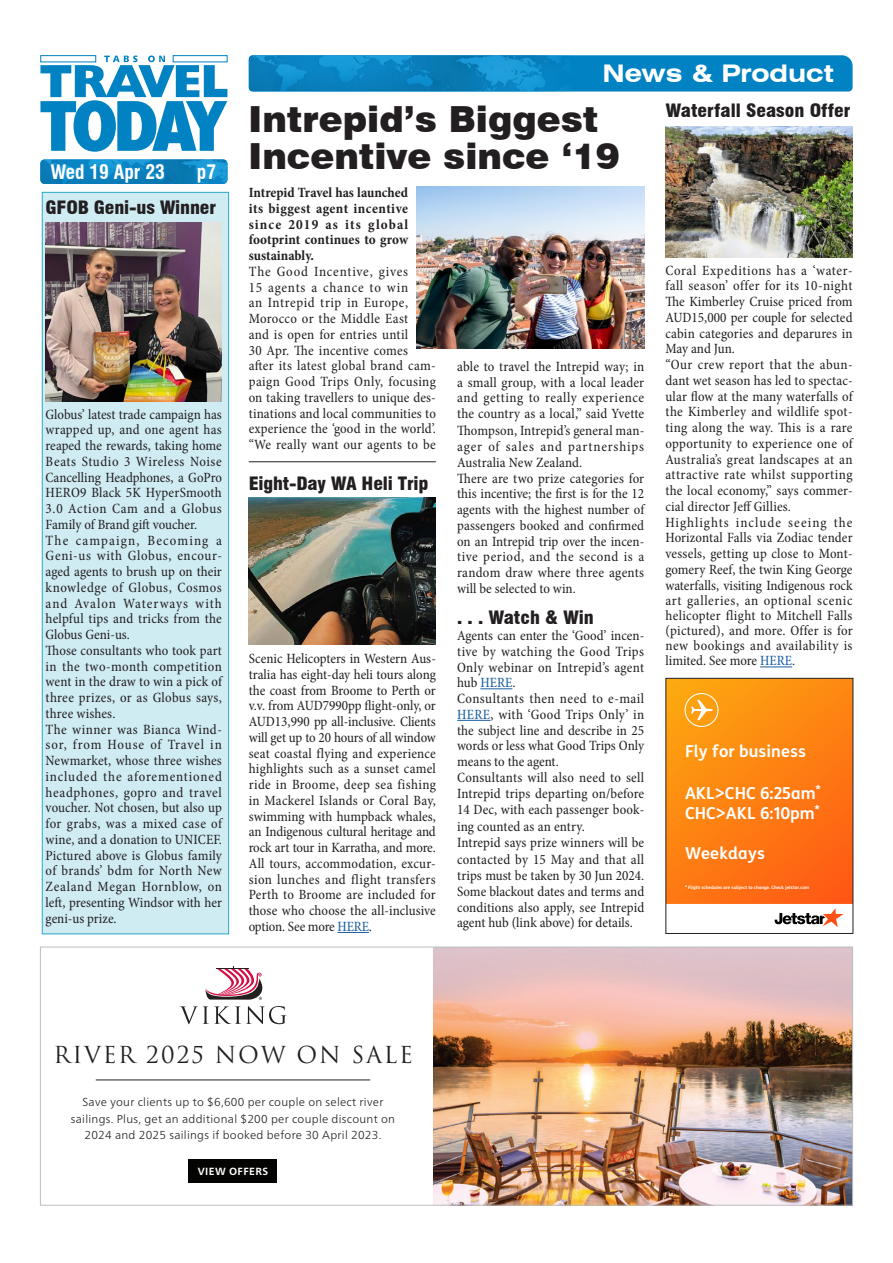
<style>
.page{position:relative;width:893px;height:1263px;background:#fff}
.page>*{position:absolute;margin:0;border:0;box-sizing:border-box;transform-origin:0 0}
.t1{font:900 36px/37.5px "Swiss 721 BT";color:#231f20}
.t2{font:700 expanded 24.3px "Swiss 721 BT";color:#fff}
.t3{font:22.8px "Trajan Pro 3";letter-spacing:.075em;color:#231f20}
.t4{font:700 condensed 19.5px "Swiss 721 BT";color:#fff}
.t5{font:900 condensed 18px "Swiss 721 BT";letter-spacing:-.01em;color:#231f20;scale:1.08 1}
.t6{font:700 16.5px/19.8px "Jetstar Happy";color:#fff}
.t7{font:condensed 14.25px/15.8px "Minion Pro";letter-spacing:.015em;color:#231f20}
.t8{font:700 condensed 14.25px/15.8px "Minion Pro";color:#231f20;text-align:justify}
.t9{font:300 11.55px/16.8px "Neue Frutiger World";letter-spacing:.025em;color:#231f20;text-align:center}
.t10{font:700 10.35px "Neue Frutiger World";letter-spacing:.045em;color:#fff}
.t11{font:700 4.5px "Jetstar Happy";color:#fff}
.s1{color:#175d9e}
</style>
<div class="page">
<img style="left:40px;top:159px;width:187px;height:25px">
<svg style="left:40px;top:55px;width:188px;height:97px"></svg>
<svg style="left:251px;top:55px;width:602px;height:37px;background:#0886c4"></svg>
<img style="left:249px;top:55px;width:329px;height:36px">
<img style="left:433px;top:949px;width:418px;height:254px">
<svg style="left:180px;top:1006px;width:106px;height:18px"></svg>
<svg style="left:205px;top:966px;width:58px;height:34px"></svg>
<hr style="left:96px;top:1080px;width:274px;height:1px;background:#231f20">
<div style="left:189px;top:1159px;width:88px;height:24px;background:#040503"></div>
<div style="left:40px;top:947px;width:813px;height:258px;border:1px solid #bcbdc0"></div>
<svg style="left:667px;top:680px;width:184px;height:247px;background:#fb8a26"></svg>
<div style="left:665px;top:678px;width:188px;height:256px;border:1px solid #231f20"></div>
<hr style="left:249px;top:461px;width:187px;height:1px;background:#231f20">
<hr style="left:337px;top:932px;width:32px;height:1px;background:#175d9e">
<img style="left:249px;top:497px;width:187px;height:147px">
<hr style="left:760px;top:666px;width:32px;height:1px;background:#175d9e">
<img style="left:665px;top:126px;width:188px;height:132px">
<img style="left:417px;top:186px;width:227px;height:163px">
<hr style="left:480px;top:688px;width:32px;height:1px;background:#175d9e">
<hr style="left:457px;top:720px;width:33px;height:1px;background:#175d9e">
<div style="left:42px;top:192px;width:187px;height:742px;background:#cfecf3;border:1px solid #27a8c8"></div>
<img style="left:45px;top:223px;width:176px;height:179px">
<h3 class="t4" style="left:50px;top:160px;width:116px">Wed 19 Apr 23</h3>
<h3 class="t4" style="left:197px;top:160px;width:21px">p7</h3>
<p class="t5" style="left:46px;top:197px;width:159px">GFOB Geni-us Winner</p>
<p class="t7" style="left:46px;top:406px;width:178px">Globus’ latest trade campaign has wrapped up, and one agent has reaped the rewards, taking home<br>Beats Studio 3 Wireless Noise<br>Cancelling Headphones, a GoPro<br>HERO9 Black 5K HyperSmooth<br>3.0 Action Cam and a Globus<br>Family of Brand gift voucher.<br>The campaign, Becoming a<br>Geni-us with Globus, encour&shy;aged agents to brush up on their knowledge of Globus, Cosmos and Avalon Waterways with helpful tips and tricks from the<br>Globus Geni-us.<br>Those consultants who took part in the two-month competition went in the draw to win a pick of three prizes, or as Globus says, three wishes.<br>The winner was Bianca Wind&shy;sor, from House of Travel in<br>Newmarket, whose three wishes included the aforementioned headphones, gopro and travel voucher. Not chosen, but also up for grabs, was a mixed case of wine, and a donation to UNICEF.<br>Pictured above is Globus family of brands’ bdm for North New<br>Zealand Megan Hornblow, on left, presenting Windsor with her geni-us prize.</p>
<h2 class="t2" style="left:602px;top:58px;width:233px">News &amp; Product</h2>
<h1 class="t1" style="left:249px;top:100px;width:373px">Intrepid’s Biggest<br>Incentive since ‘19</h1>
<p class="t8" style="left:249px;top:185px;width:161px">Intrepid Travel has launched its biggest agent incentive since 2019 as its global footprint continues to grow sustainably.</p>
<p class="t7" style="left:249px;top:264px;width:189px">The Good Incentive, gives<br>15 agents a chance to win<br>an Intrepid trip in Europe,<br>Morocco or the Middle East<br>and is open for entries until<br>30 Apr. The incentive comes after its latest global brand cam&shy;paign Good Trips Only, focusing on taking travellers to unique des&shy;tinations and local communities to experience the ‘good in the world’. “We really want our agents to be</p>
<p class="t5" style="left:249px;top:473px;width:168px">Eight-Day WA Heli Trip</p>
<p class="t7" style="left:249px;top:651px;width:189px;text-align:justify">Scenic Helicopters in Western Aus&shy;tralia has eight-day heli tours along the coast from Broome to Perth or v.v. from AUD7990pp flight-only, or AUD13,990 pp all-inclusive. Clients will get up to 20 hours of all window seat coastal flying and experience highlights such as a sunset camel ride in Broome, deep sea fishing in Mackerel Islands or Coral Bay, swimming with humpback whales, an Indigenous cultural heritage and rock art tour in Karratha, and more.<br>All tours, accommodation, excur&shy;sion lunches and flight transfers Perth to Broome are included for those who choose the all-inclusive option. See more <span class="s1">HERE</span>.</p>
<p class="t7" style="left:457px;top:359px;width:189px">able to travel the Intrepid way; in a small group, with a local leader and getting to really experience the country as a local,” said Yvette<br>Thompson, Intrepid’s general man&shy;ager of sales and partnerships<br>Australia New Zealand.<br>There are two prize categories for this incentive; the first is for the 12 agents with the highest number of passengers booked and confirmed on an Intrepid trip over the incen&shy;tive period, and the second is a random draw where three agents will be selected to win.</p>
<p class="t5" style="left:457px;top:607px;width:128px">. . . Watch &amp; Win</p>
<p class="t7" style="left:457px;top:628px;width:189px">Agents can enter the ‘Good’ incen&shy;tive by watching the Good Trips<br>Only webinar on Intrepid’s agent hub <span class="s1">HERE</span>.<br>Consultants then need to e-mail<br><span class="s1">HERE</span>, with ‘Good Trips Only’ in the subject line and describe in 25 words or less what Good Trips Only means to the agent.<br>Consultants will also need to sell<br>Intrepid trips departing on/before<br>14 Dec, with each passenger book&shy;ing counted as an entry.<br>Intrepid says prize winners will be contacted by 15 May and that all trips must be taken by 30 Jun 2024.<br>Some blackout dates and terms and conditions also apply, see Intrepid agent hub (link above) for details.</p>
<p class="t5" style="left:665px;top:100px;width:173px">Waterfall Season Offer</p>
<p class="t7" style="left:665px;top:263px;width:189px">Coral Expeditions has a ‘water&shy;fall season’ offer for its 10-night<br>The Kimberley Cruise priced from<br>AUD15,000 per couple for selected cabin categories and deparures in<br>May and Jun.<br>“Our crew report that the abun&shy;dant wet season has led to spectac&shy;ular flow at the many waterfalls of the Kimberley and wildlife spot&shy;ting along the way. This is a rare opportunity to experience one of<br>Australia’s great landscapes at an attractive rate whilst supporting the local economy,” says commer&shy;cial director Jeff Gillies.<br>Highlights include seeing the<br>Horizontal Falls via Zodiac tender vessels, getting up close to Mont&shy;gomery Reef, the twin King George waterfalls, visiting Indigenous rock art galleries, an optional scenic helicopter flight to Mitchell Falls (pictured), and more. Offer is for new bookings and availability is limited. See more <span class="s1">HERE</span>.</p>
<p class="t6" style="left:685px;top:741px;width:123px">Fly for business</p>
<p class="t6" style="left:685px;top:783px;width:137px">AKL&gt;CHC 6:25am<sup>*<br></sup>CHC&gt;AKL 6:10pm<sup>*</sup></p>
<p class="t6" style="left:685px;top:843px;width:81px">Weekdays</p>
<p class="t11" style="left:685px;top:884px;width:126px">* Flight schedules are subject to change. Check jetstar.com</p>
<h3 class="t3" style="left:53px;top:1039px;width:361px">RIVER 2025 NOW ON SALE</h3>
<p class="t9" style="left:71px;top:1093px;width:326px">Save your clients up to $6,600 per couple on select river sailings. Plus, get an additional $200 per couple discount on<br>2024 and 2025 sailings if booked before 30 April 2023.</p>
<p class="t10" style="left:198px;top:1162px;width:72px">VIEW OFFERS</p>
</div>
